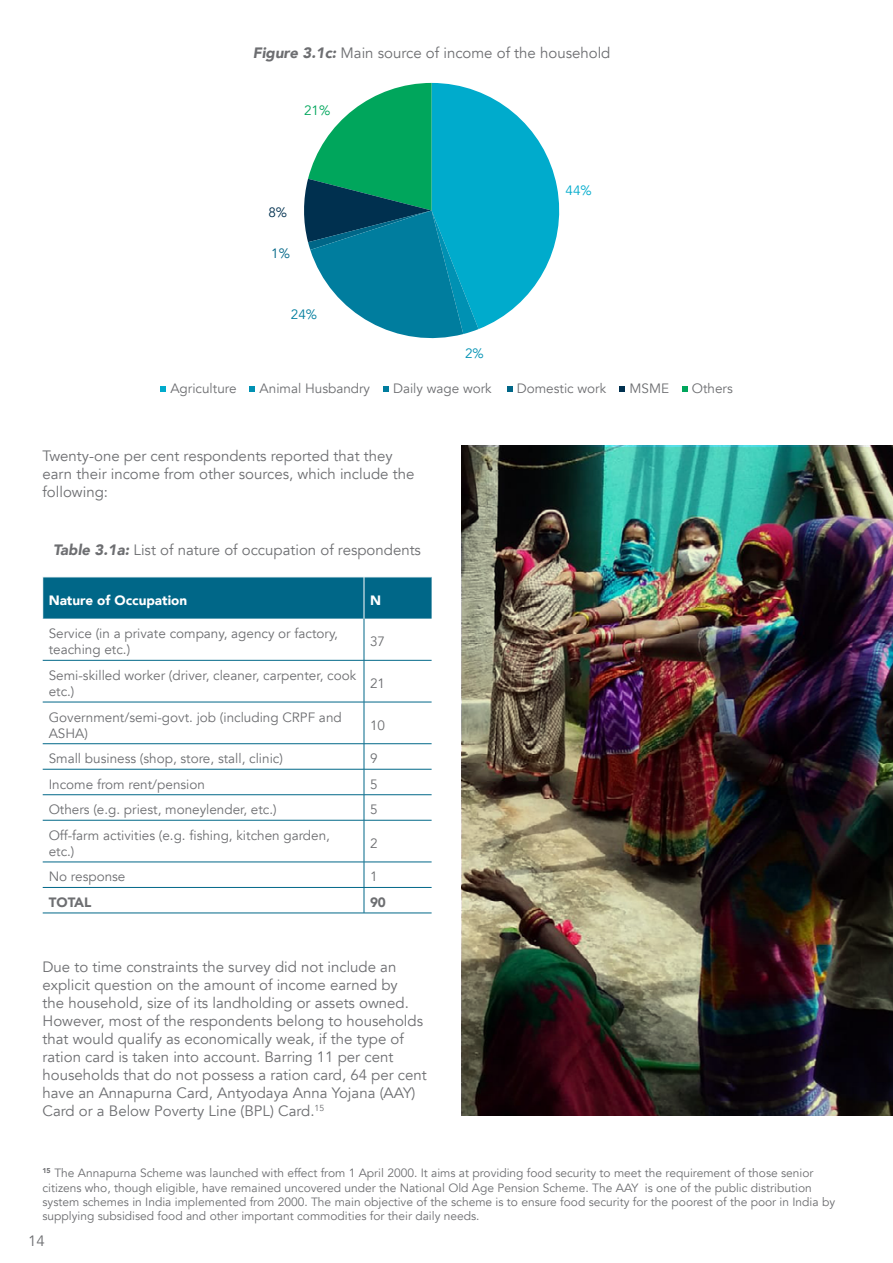
<style>
.page{position:relative;width:893px;height:1263px;background:#fff}
.page>*{position:absolute;margin:0;border:0;box-sizing:border-box;transform-origin:0 0}
.t1{font:15px/18px "Avenir";color:#6d6e71}
.t2{font:13.5px/16.2px "Avenir";color:#6d6e71}
.t3{font:900 13.5px "Avenir";color:#fff}
.t4{font:900 13.5px "Avenir";color:#6d6e71}
.t5{font:13.5px "Avenir";color:#007d9e}
.t6{font:13.5px "Avenir";color:#00a65c}
.t7{font:13.5px "Avenir";color:#00abcc}
.t8{font:13.5px "Avenir";color:#006687}
.t9{font:13.5px "Avenir";color:#00304f}
.t10{font:13.5px "Avenir";color:#0091b3}
.t11{font:12px/14.4px "Avenir";color:#6d6e71}
.s1{font-weight:900;font-style:italic}
</style>
<div class="page">
<svg style="left:304px;top:83px;width:256px;height:256px"></svg>
<svg style="left:383px;top:386px;width:6px;height:5px"></svg>
<svg style="left:507px;top:386px;width:6px;height:5px"></svg>
<svg style="left:619px;top:386px;width:6px;height:5px"></svg>
<svg style="left:682px;top:386px;width:6px;height:5px"></svg>
<svg style="left:160px;top:386px;width:6px;height:5px"></svg>
<svg style="left:249px;top:386px;width:6px;height:5px"></svg>
<div style="left:43px;top:578px;width:389px;height:41px;background:#006788"></div>
<hr style="left:364px;top:619px;width:1px;height:41px;background:#006788">
<hr style="left:43px;top:660px;width:321px;height:1px;background:#006788">
<hr style="left:364px;top:660px;width:68px;height:1px;background:#006788">
<hr style="left:364px;top:660px;width:1px;height:42px;background:#006788">
<hr style="left:43px;top:702px;width:321px;height:1px;background:#006788">
<hr style="left:364px;top:702px;width:68px;height:1px;background:#006788">
<hr style="left:364px;top:702px;width:1px;height:41px;background:#006788">
<hr style="left:43px;top:743px;width:321px;height:1px;background:#006788">
<hr style="left:364px;top:743px;width:68px;height:1px;background:#006788">
<hr style="left:43px;top:769px;width:321px;height:1px;background:#006788">
<hr style="left:364px;top:769px;width:68px;height:1px;background:#006788">
<hr style="left:43px;top:794px;width:321px;height:1px;background:#006788">
<hr style="left:364px;top:794px;width:68px;height:1px;background:#006788">
<svg style="left:364px;top:744px;width:1px;height:76px"></svg>
<hr style="left:43px;top:820px;width:321px;height:1px;background:#006788">
<hr style="left:364px;top:820px;width:68px;height:1px;background:#006788">
<hr style="left:364px;top:820px;width:1px;height:42px;background:#006788">
<hr style="left:43px;top:862px;width:321px;height:1px;background:#006788">
<hr style="left:364px;top:862px;width:68px;height:1px;background:#006788">
<hr style="left:43px;top:887px;width:321px;height:1px;background:#006788">
<hr style="left:364px;top:887px;width:68px;height:1px;background:#006788">
<svg style="left:364px;top:862px;width:1px;height:51px"></svg>
<hr style="left:364px;top:577px;width:1px;height:42px;background:#fff">
<hr style="left:43px;top:913px;width:321px;height:1px;background:#006788">
<hr style="left:364px;top:913px;width:68px;height:1px;background:#006788">
<img style="left:462px;top:447px;width:431px;height:669px">
<p class="t1" style="left:253px;top:44px;width:359px"><span class="s1">Figure 3.1c:</span> Main source of income of the household</p>
<p class="t6" style="left:304px;top:102px;width:28px">21%</p>
<p class="t9" style="left:268px;top:205px;width:20px">8%</p>
<p class="t8" style="left:271px;top:245px;width:20px">1%</p>
<p class="t5" style="left:291px;top:306px;width:28px">24%</p>
<p class="t10" style="left:465px;top:346px;width:20px">2%</p>
<p class="t7" style="left:566px;top:182px;width:28px">44%</p>
<p class="t2" style="left:170px;top:381px;width:68px">Agriculture</p>
<p class="t2" style="left:260px;top:381px;width:112px">Animal Husbandry</p>
<p class="t2" style="left:393px;top:381px;width:100px">Daily wage work</p>
<p class="t2" style="left:517px;top:381px;width:91px">Domestic work</p>
<p class="t2" style="left:629px;top:381px;width:41px">MSME</p>
<p class="t2" style="left:692px;top:381px;width:42px">Others</p>
<p class="t1" style="left:43px;top:447px;width:373px">Twenty-one per cent respondents reported that they earn their income from other sources, which include the following:</p>
<p class="t1" style="left:53px;top:542px;width:369px"><span class="s1">Table 3.1a:</span> List of nature of occupation of respondents</p>
<p class="t3" style="left:49px;top:588px;width:140px">Nature of Occupation</p>
<p class="t3" style="left:370px;top:588px;width:13px">N</p>
<p class="t2" style="left:49px;top:626px;width:291px">Service (in a private company, agency or factory, teaching etc.)</p>
<p class="t2" style="left:370px;top:634px;width:17px">37</p>
<p class="t2" style="left:49px;top:667px;width:309px">Semi-skilled worker (driver, cleaner, carpenter, cook etc.)</p>
<p class="t2" style="left:370px;top:675px;width:17px">21</p>
<p class="t2" style="left:49px;top:709px;width:295px">Government/semi-govt. job (including CRPF and<br>ASHA)</p>
<p class="t2" style="left:370px;top:717px;width:17px">10</p>
<p class="t2" style="left:49px;top:751px;width:236px">Small business (shop, store, stall, clinic)</p>
<p class="t2" style="left:370px;top:751px;width:9px">9</p>
<p class="t2" style="left:49px;top:776px;width:158px">Income from rent/pension</p>
<p class="t2" style="left:370px;top:776px;width:9px">5</p>
<p class="t2" style="left:49px;top:802px;width:230px">Others (e.g. priest, moneylender, etc.)</p>
<p class="t2" style="left:370px;top:802px;width:9px">5</p>
<p class="t2" style="left:49px;top:827px;width:283px">Off-farm activities (e.g. fishing, kitchen garden, etc.)</p>
<p class="t2" style="left:370px;top:835px;width:9px">2</p>
<p class="t2" style="left:49px;top:869px;width:78px">No response</p>
<p class="t2" style="left:370px;top:869px;width:9px">1</p>
<p class="t4" style="left:49px;top:891px;width:44px">TOTAL</p>
<p class="t4" style="left:370px;top:891px;width:17px">90</p>
<p class="t1" style="left:43px;top:958px;width:386px">Due to time constraints the survey did not include an explicit question on the amount of income earned by<br>the household, size of its landholding or assets owned.<br>However, most of the respondents belong to households that would qualify as economically weak, if the type of ration card is taken into account. Barring 11 per cent households that do not possess a ration card, 64 per cent have an Annapurna Card, Antyodaya Anna Yojana (AAY)<br>Card or a Below Poverty Line (BPL) Card.<sup>15</sup></p>
<p class="t11" style="left:43px;top:1166px;width:794px"><sup>15</sup> The Annapurna Scheme was launched with effect from 1 April 2000. It aims at providing food security to meet the requirement of those senior citizens who, though eligible, have remained uncovered under the National Old Age Pension Scheme. The AAY is one of the public distribution system schemes in India implemented from 2000. The main objective of the scheme is to ensure food security for the poorest of the poor in India by supplying subsidised food and other important commodities for their daily needs.</p>
<p class="t1" style="left:28px;top:1232px;width:18px">14</p>
</div>
